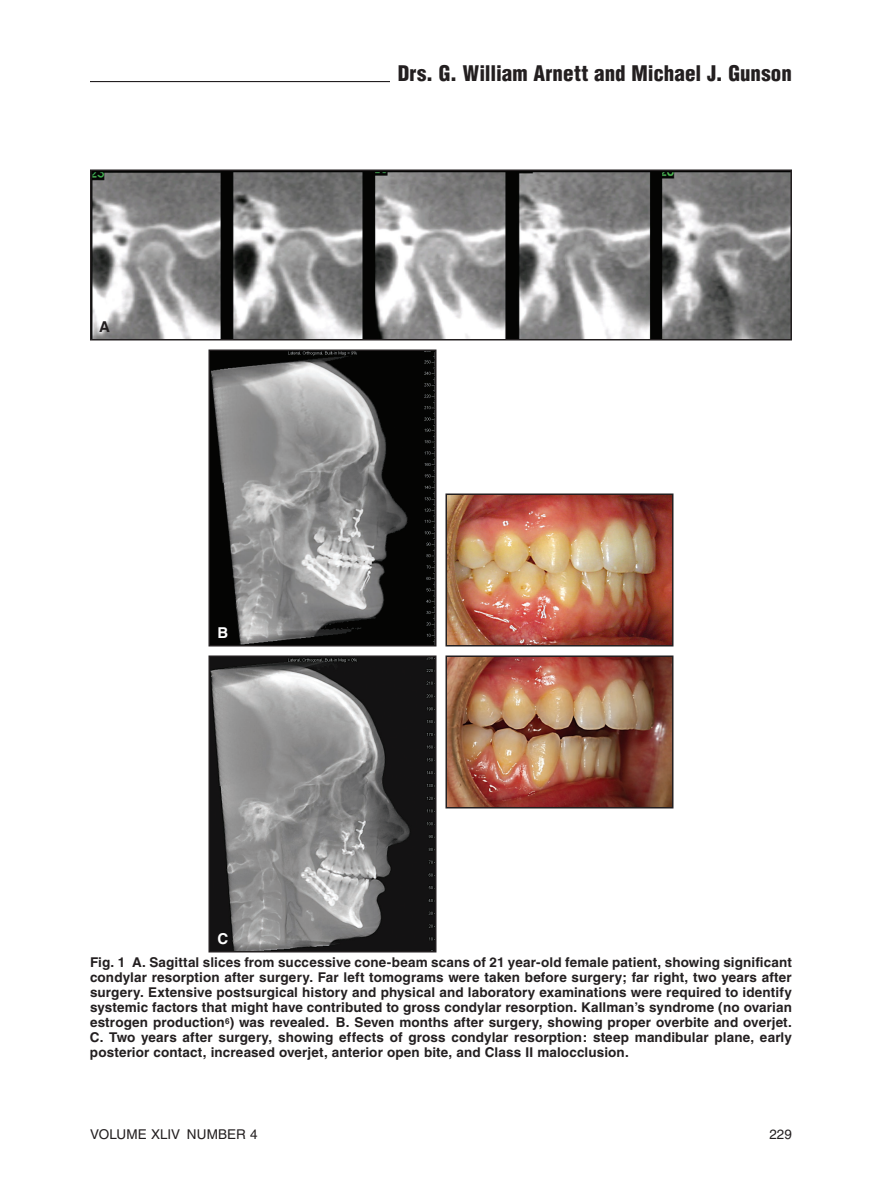
<style>
.page{position:relative;width:882px;height:1179px;background:#fff}
.page>*{position:absolute;margin:0;border:0;box-sizing:border-box;transform-origin:0 0}
.t1{font:900 condensed 21px "Helvetica";color:#231f20}
.t2{font:700 15px "Helvetica";color:#fff}
.t3{font:700 15px "Helvetica";color:#231f20}
.t4{font:700 13.5px/15px "Helvetica";letter-spacing:.01em;color:#231f20;text-align:justify}
.t5{font:13.5px "Helvetica";letter-spacing:.005em;color:#231f20}
</style>
<div class="page">
<hr style="left:90px;top:81px;width:300px;height:1px;background:#231f20">
<img style="left:93px;top:173px;width:696px;height:164px">
<div style="left:90px;top:170px;width:702px;height:170px;border:2px solid #231f20"></div>
<img style="left:211px;top:353px;width:222px;height:290px">
<div style="left:208px;top:350px;width:228px;height:296px;border:2px solid #231f20"></div>
<img style="left:211px;top:659px;width:222px;height:290px">
<div style="left:208px;top:656px;width:228px;height:296px;border:2px solid #231f20"></div>
<img style="left:449px;top:497px;width:222px;height:146px">
<div style="left:446px;top:494px;width:228px;height:152px;border:2px solid #231f20"></div>
<img style="left:449px;top:659px;width:222px;height:146px">
<div style="left:446px;top:656px;width:228px;height:152px;border:2px solid #231f20"></div>
<p class="t3" style="left:99px;top:317px;width:12px">A</p>
<p class="t2" style="left:218px;top:623px;width:12px">B</p>
<p class="t2" style="left:218px;top:929px;width:12px">C</p>
<h1 class="t1" style="left:398px;top:60px;width:396px">Drs. G. William Arnett and Michael J. Gunson</h1>
<p class="t4" style="left:90px;top:955px;width:703px">Fig. 1 A. Sagittal slices from successive cone-beam scans of 21 year-old female patient, showing significant condylar resorption after surgery. Far left tomograms were taken before surgery; far right, two years after surgery. Extensive postsurgical history and physical and laboratory examinations were required to identify systemic factors that might have contributed to gross condylar resorption. Kallman’s syndrome (no ovarian estrogen production<sup>6</sup>) was revealed. B. Seven months after surgery, showing proper overbite and overjet.<br>C. Two years after surgery, showing effects of gross condylar resorption: steep mandibular plane, early posterior contact, increased overjet, anterior open bite, and Class II malocclusion.</p>
<p class="t5" style="left:90px;top:1126px;width:169px">VOLUME XLIV NUMBER 4</p>
<p class="t5" style="left:769px;top:1126px;width:24px">229</p>
</div>
